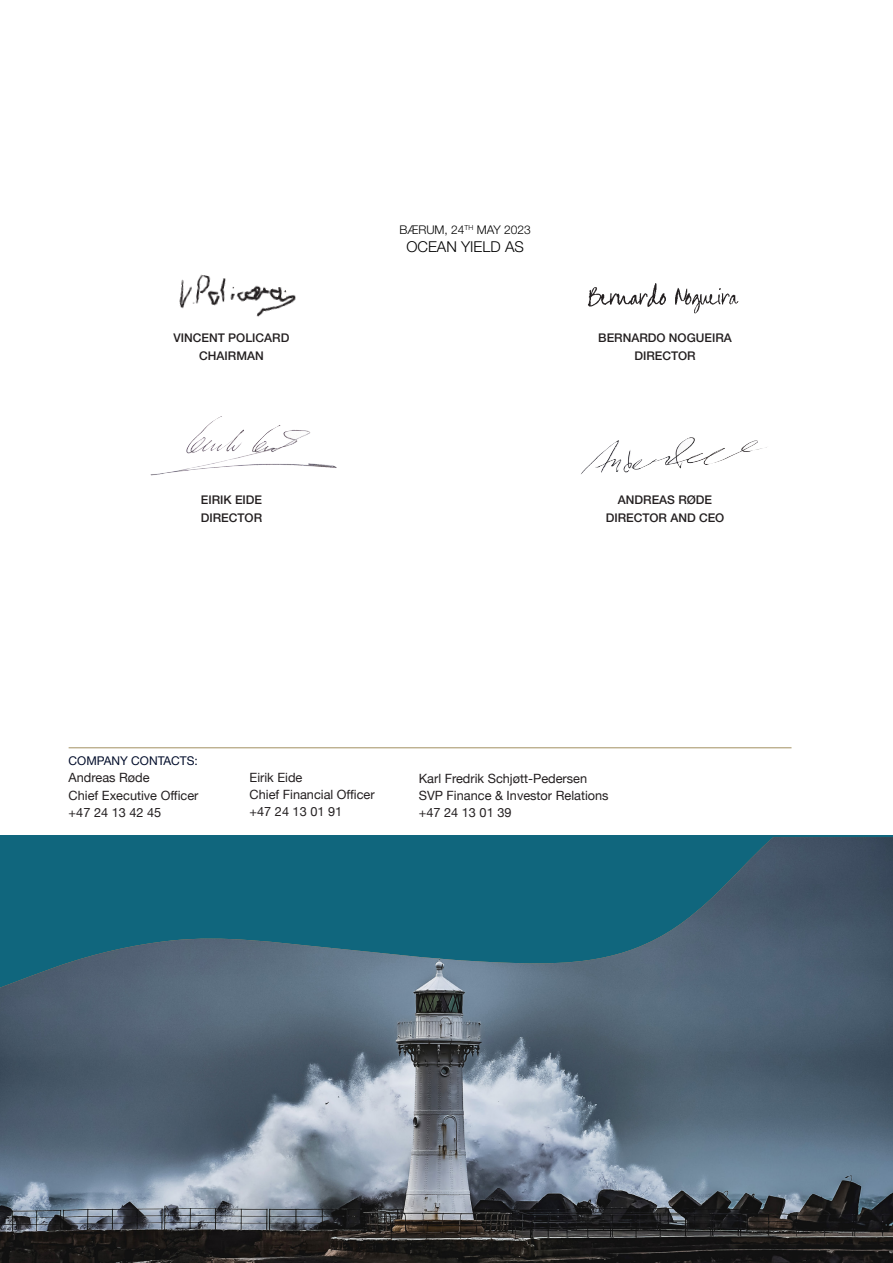
<style>
.page{position:relative;width:893px;height:1263px;background:#fff}
.page>*{position:absolute;margin:0;border:0;box-sizing:border-box;transform-origin:0 0}
._2020_Brødtekst_just{font:300 15px "Helvetica Neue LT Std";color:#000}
.OY_Brødtekst{font:12.75px/17.2px "Helvetica Neue";color:#231f20}
._2020_Brødtekst_just-2{font:500 12px/18px "Helvetica Neue LT Std";color:#231f20;text-align:center}
._2020_Brødtekst_just-3{font:300 12px "Helvetica Neue LT Std";color:#000}
.OY_Brødtekst-2{font:12px "Helvetica Neue";color:#000c2a}
</style>
<div class="page">
<img style="left:0;top:837px;width:893px;height:426px">
<img style="left:179px;top:274px;width:117px;height:43px">
<img style="left:588px;top:283px;width:151px;height:31px">
<hr style="left:69px;top:747px;width:722px;height:1px;background:#a29161">
<img style="left:581px;top:437px;width:186px;height:37px">
<img style="left:150px;top:416px;width:187px;height:60px">
<p class="_2020_Brødtekst_just-3" style="left:399px;top:222px;width:133px">BÆRUM, 24<sup>TH</sup> MAY 2023</p>
<p class="_2020_Brødtekst_just" style="left:406px;top:237px;width:119px">OCEAN YIELD AS</p>
<p class="_2020_Brødtekst_just-2" style="left:174px;top:329px;width:117px">VINCENT POLICARD<br>CHAIRMAN</p>
<p class="_2020_Brødtekst_just-2" style="left:598px;top:329px;width:135px">BERNARDO NOGUEIRA<br>DIRECTOR</p>
<p class="_2020_Brødtekst_just-2" style="left:201px;top:491px;width:63px;text-align:left">EIRIK EIDE<br>DIRECTOR</p>
<p class="_2020_Brødtekst_just-2" style="left:618px;top:491px;width:96px">ANDREAS RØDE</p>
<p class="_2020_Brødtekst_just-2" style="left:606px;top:509px;width:120px">DIRECTOR AND CEO</p>
<p class="OY_Brødtekst-2" style="left:69px;top:750px;width:131px">COMPANY CONTACTS:</p>
<p class="OY_Brødtekst" style="left:69px;top:768px;width:83px">Andreas Røde</p>
<p class="OY_Brødtekst" style="left:69px;top:786px;width:131px">Chief Executive Officer +47 24 13 42 45</p>
<p class="OY_Brødtekst" style="left:250px;top:768px;width:127px">Eirik Eide<br>Chief Financial Officer +47 24 13 01 91</p>
<p class="OY_Brødtekst" style="left:419px;top:768px;width:191px">Karl Fredrik Schjøtt-Pedersen<br>SVP Finance &amp; Investor Relations +47 24 13 01 39</p>
</div>
